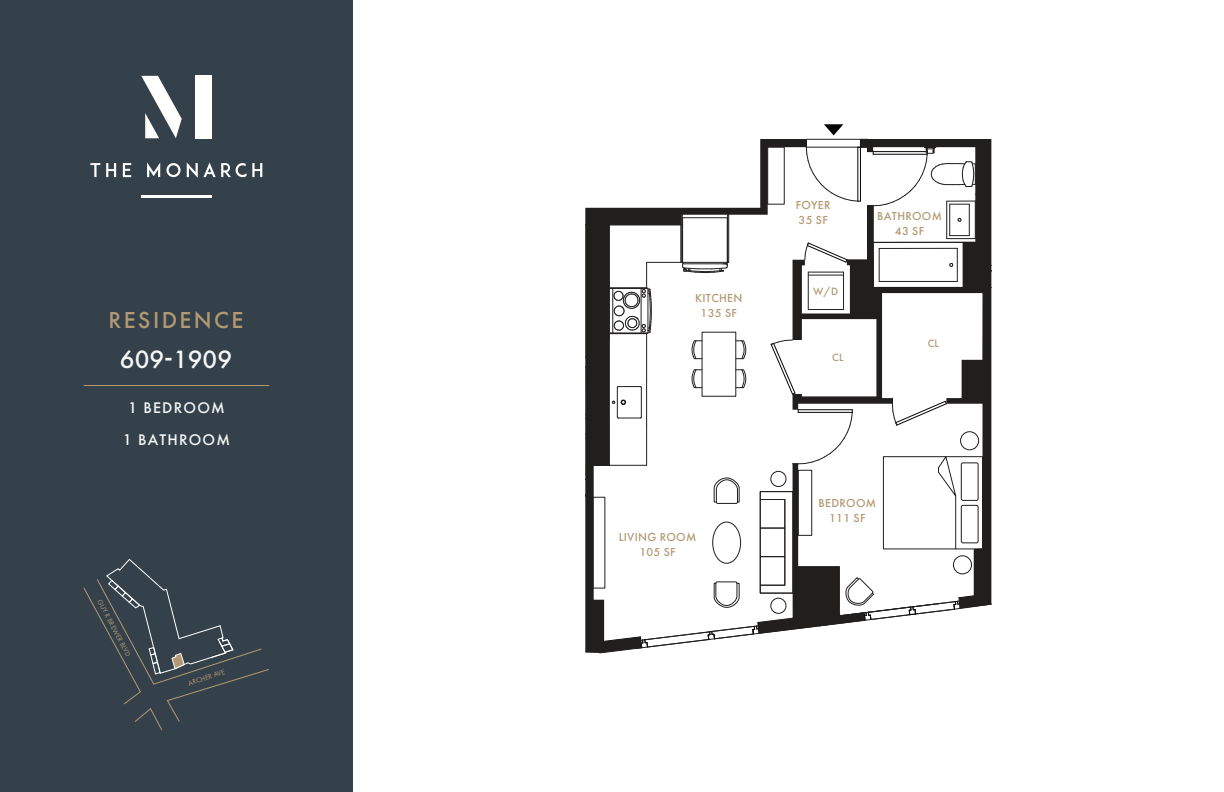
<style>
.page{position:relative;width:1224px;height:792px;background:#fff}
.page>*{position:absolute;margin:0;border:0;box-sizing:border-box;transform-origin:0 0}
.t1{font:500 26px "Futura PT";color:#f5f7f7}
.t2{font:500 24px "Futura PT";letter-spacing:.1em;color:#b39973}
.t3{font:500 16px/32px "Futura PT";letter-spacing:.075em;color:#f5f7f7;text-align:center}
.t4{font:500 12px/15px "Futura PT";letter-spacing:.025em;color:#b39973;text-align:center}
.t5{font:500 11px "Futura PT";color:#b39973}
.t6{font:7.2px "Futura PT";color:#b39973}
</style>
<div class="page">
<div style="left:0;top:0;width:353px;height:792px;background:#34414a"></div>
<svg style="left:90px;top:163px;width:10px;height:14px"></svg>
<svg style="left:106px;top:163px;width:10px;height:14px"></svg>
<svg style="left:123px;top:163px;width:8px;height:14px"></svg>
<svg style="left:147px;top:162px;width:13px;height:15px"></svg>
<svg style="left:166px;top:163px;width:15px;height:14px"></svg>
<svg style="left:187px;top:162px;width:59px;height:16px"></svg>
<svg style="left:252px;top:163px;width:10px;height:14px"></svg>
<div style="left:195px;top:75px;width:17px;height:63px;background:#fff"></div>
<svg style="left:141px;top:76px;width:41px;height:62px"></svg>
<hr style="left:141px;top:195px;width:71px;height:2px;background:#fff">
<svg style="left:83px;top:559px;width:186px;height:172px"></svg>
<svg style="left:806px;top:124px;width:62px;height:15px"></svg>
<svg style="left:585px;top:139px;width:208px;height:200px"></svg>
<svg style="left:793px;top:139px;width:198px;height:200px"></svg>
<svg style="left:585px;top:339px;width:407px;height:315px"></svg>
<div style="left:767px;top:147px;width:18px;height:57px;border:1px solid #211e1e"></div>
<hr style="left:84px;top:385px;width:185px;height:1px;background:#b39973">
<h2 class="t2" style="left:109px;top:305px;width:136px">RESIDENCE</h2>
<h1 class="t1" style="left:120px;top:344px;width:114px">609-1909</h1>
<h3 class="t3" style="left:123px;top:392px;width:109px">1 BEDROOM<br>1 BATHROOM</h3>
<p class="t6" style="left:103px;top:598px;width:64px;rotate:62deg">GUY R BREWER BLVD</p>
<p class="t6" style="left:187px;top:679px;width:40px;rotate:-18deg">ARCHER AVE</p>
<p class="t4" style="left:695px;top:290px;width:49px">KITCHEN<br>135 SF</p>
<p class="t4" style="left:619px;top:529px;width:79px">LIVING ROOM<br>105 SF</p>
<p class="t4" style="left:796px;top:197px;width:36px;text-align:left">FOYER<br>35 SF</p>
<p class="t5" style="left:813px;top:285px;width:26px">W/D</p>
<p class="t5" style="left:832px;top:351px;width:13px">CL</p>
<p class="t4" style="left:877px;top:209px;width:66px">BATHROOM<br>43 SF</p>
<p class="t5" style="left:928px;top:337px;width:13px">CL</p>
<p class="t4" style="left:819px;top:495px;width:59px">BEDROOM<br>111 SF</p>
</div>
